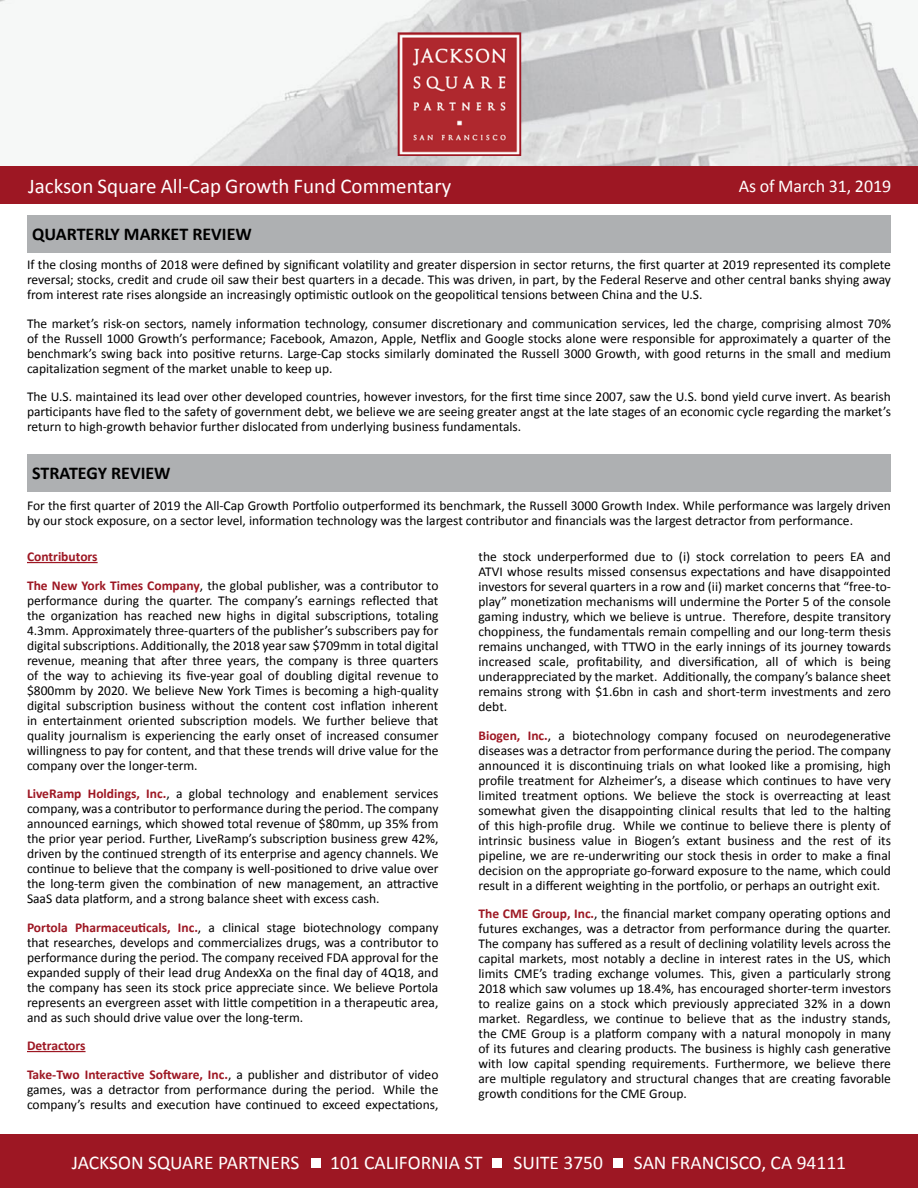
<style>
.page{position:relative;width:918px;height:1188px;background:#fff}
.page>*{position:absolute;margin:0;border:0;box-sizing:border-box;transform-origin:0 0}
.t1{font:21px "Calibri";color:#fff}
.t2{font:19.5px "Calibri";color:#fff}
.t3{font:700 18px "Calibri";color:#000}
.t4{font:18px "Calibri";color:#fff}
.t5{font:13.5px/15px "Calibri";color:#000;text-align:justify}
.t6{font:700 13.5px/28.5px "Calibri";color:#9d1723}
.s1{font-weight:700;color:#9d1723}
.s2{font-weight:400;color:#000}
</style>
<div class="page">
<img style="left:0;top:0;width:918px;height:167px">
<div style="left:0;top:167px;width:918px;height:37px;background:#9d1723"></div>
<img style="left:401px;top:35px;width:117px;height:118px">
<div style="left:398px;top:32px;width:123px;height:124px;border:2px solid #9d1723"></div>
<div style="left:0;top:1134px;width:918px;height:54px;background:#9d1723"></div>
<div style="left:27px;top:215px;width:864px;height:37px;background:#aeb0b2"></div>
<div style="left:311px;top:1158px;width:10px;height:10px;background:#fff"></div>
<div style="left:27px;top:454px;width:864px;height:37px;background:#aeb0b2"></div>
<div style="left:492px;top:1158px;width:10px;height:10px;background:#fff"></div>
<div style="left:614px;top:1158px;width:9px;height:10px;background:#fff"></div>
<hr style="left:27px;top:562px;width:71px;height:1px;background:#9d1723">
<hr style="left:27px;top:1051px;width:59px;height:1px;background:#9d1723">
<h1 class="t1" style="left:28px;top:173px;width:425px">Jackson Square All-Cap Growth Fund Commentary</h1>
<h3 class="t4" style="left:739px;top:175px;width:154px">As of March 31, 2019</h3>
<h3 class="t3" style="left:32px;top:223px;width:221px">QUARTERLY MARKET REVIEW</h3>
<p class="t5" style="left:27px;top:257px;width:866px">If the closing months of 2018 were defined by significant volatility and greater dispersion in sector returns, the first quarter at 2019 represented its complete reversal; stocks, credit and crude oil saw their best quarters in a decade. This was driven, in part, by the Federal Reserve and other central banks shying away from interest rate rises alongside an increasingly optimistic outlook on the geopolitical tensions between China and the U.S.</p>
<p class="t5" style="left:27px;top:315px;width:866px">The market’s risk-on sectors, namely information technology, consumer discretionary and communication services, led the charge, comprising almost 70% of the Russell 1000 Growth’s performance; Facebook, Amazon, Apple, Netflix and Google stocks alone were responsible for approximately a quarter of the benchmark’s swing back into positive returns. Large-Cap stocks similarly dominated the Russell 3000 Growth, with good returns in the small and medium capitalization segment of the market unable to keep up.</p>
<p class="t5" style="left:27px;top:389px;width:865px">The U.S. maintained its lead over other developed countries, however investors, for the first time since 2007, saw the U.S. bond yield curve invert. As bearish participants have fled to the safety of government debt, we believe we are seeing greater angst at the late stages of an economic cycle regarding the market’s return to high-growth behavior further dislocated from underlying business fundamentals.</p>
<h3 class="t3" style="left:32px;top:462px;width:140px">STRATEGY REVIEW</h3>
<p class="t5" style="left:27px;top:498px;width:865px">For the first quarter of 2019 the All-Cap Growth Portfolio outperformed its benchmark, the Russell 3000 Growth Index. While performance was largely driven by our stock exposure, on a sector level, information technology was the largest contributor and financials was the largest detractor from performance.</p>
<p class="t5" style="left:27px;top:542px;width:413px;line-height:28.5px"><span class="s1">Contributors<br>The New York Times Company</span>, the global publisher, was a contributor to</p>
<p class="t5" style="left:27px;top:592px;width:413px">performance during the quarter. The company’s earnings reflected that the organization has reached new highs in digital subscriptions, totaling 4.3mm. Approximately three-quarters of the publisher’s subscribers pay for digital subscriptions. Additionally, the 2018 year saw $709mm in total digital revenue, meaning that after three years, the company is three quarters of the way to achieving its five-year goal of doubling digital revenue to $800mm by 2020. We believe New York Times is becoming a high-quality digital subscription business without the content cost inflation inherent in entertainment oriented subscription models. We further believe that quality journalism is experiencing the early onset of increased consumer willingness to pay for content, and that these trends will drive value for the company over the longer-term.</p>
<p class="t5" style="left:27px;top:786px;width:413px"><span class="s1">LiveRamp Holdings, Inc.</span>, a global technology and enablement services company, was a contributor to performance during the period. The company announced earnings, which showed total revenue of $80mm, up 35% from the prior year period. Further, LiveRamp’s subscription business grew 42%, driven by the continued strength of its enterprise and agency channels. We continue to believe that the company is well-positioned to drive value over the long-term given the combination of new management, an attractive SaaS data platform, and a strong balance sheet with excess cash.</p>
<p class="t5" style="left:27px;top:919px;width:413px"><span class="s1">Portola Pharmaceuticals, Inc.</span>, a clinical stage biotechnology company that researches, develops and commercializes drugs, was a contributor to performance during the period. The company received FDA approval for the expanded supply of their lead drug AndexXa on the final day of 4Q18, and the company has seen its stock price appreciate since. We believe Portola represents an evergreen asset with little competition in a therapeutic area, and as such should drive value over the long-term.</p>
<p class="t6" style="left:27px;top:1031px;width:413px">Detractors<br>Take-Two Interactive Software, Inc.<span class="s2">, a publisher and distributor of video</span></p>
<p class="t5" style="left:27px;top:1081px;width:413px">games, was a detractor from performance during the period. While the company’s results and execution have continued to exceed expectations,</p>
<p class="t5" style="left:478px;top:549px;width:414px">the stock underperformed due to (i) stock correlation to peers EA and ATVI whose results missed consensus expectations and have disappointed investors for several quarters in a row and (ii) market concerns that “free-to&shy;play” monetization mechanisms will undermine the Porter 5 of the console gaming industry, which we believe is untrue. Therefore, despite transitory choppiness, the fundamentals remain compelling and our long-term thesis remains unchanged, with TTWO in the early innings of its journey towards increased scale, profitability, and diversification, all of which is being underappreciated by the market. Additionally, the company’s balance sheet remains strong with $1.6bn in cash and short-term investments and zero debt.</p>
<p class="t5" style="left:478px;top:727px;width:414px"><span class="s1">Biogen, Inc.</span>, a biotechnology company focused on neurodegenerative diseases was a detractor from performance during the period. The company announced it is discontinuing trials on what looked like a promising, high profile treatment for Alzheimer’s, a disease which continues to have very limited treatment options. We believe the stock is overreacting at least somewhat given the disappointing clinical results that led to the halting of this high-profile drug. While we continue to believe there is plenty of intrinsic business value in Biogen’s extant business and the rest of its pipeline, we are re-underwriting our stock thesis in order to make a final decision on the appropriate go-forward exposure to the name, which could result in a different weighting in the portfolio, or perhaps an outright exit.</p>
<p class="t5" style="left:478px;top:906px;width:414px"><span class="s1">The CME Group, Inc.</span>, the financial market company operating options and futures exchanges, was a detractor from performance during the quarter.<br>The company has suffered as a result of declining volatility levels across the capital markets, most notably a decline in interest rates in the US, which limits CME’s trading exchange volumes. This, given a particularly strong 2018 which saw volumes up 18.4%, has encouraged shorter-term investors to realize gains on a stock which previously appreciated 32% in a down market. Regardless, we continue to believe that as the industry stands, the CME Group is a platform company with a natural monopoly in many of its futures and clearing products. The business is highly cash generative with low capital spending requirements. Furthermore, we believe there are multiple regulatory and structural changes that are creating favorable growth conditions for the CME Group.</p>
<h2 class="t2" style="left:72px;top:1150px;width:229px">JACKSON SQUARE PARTNERS</h2>
<h2 class="t2" style="left:330px;top:1150px;width:154px">101 CALIFORNIA ST</h2>
<h2 class="t2" style="left:514px;top:1150px;width:91px">SUITE 3750</h2>
<h2 class="t2" style="left:634px;top:1150px;width:214px">SAN FRANCISCO, CA 94111</h2>
</div>
